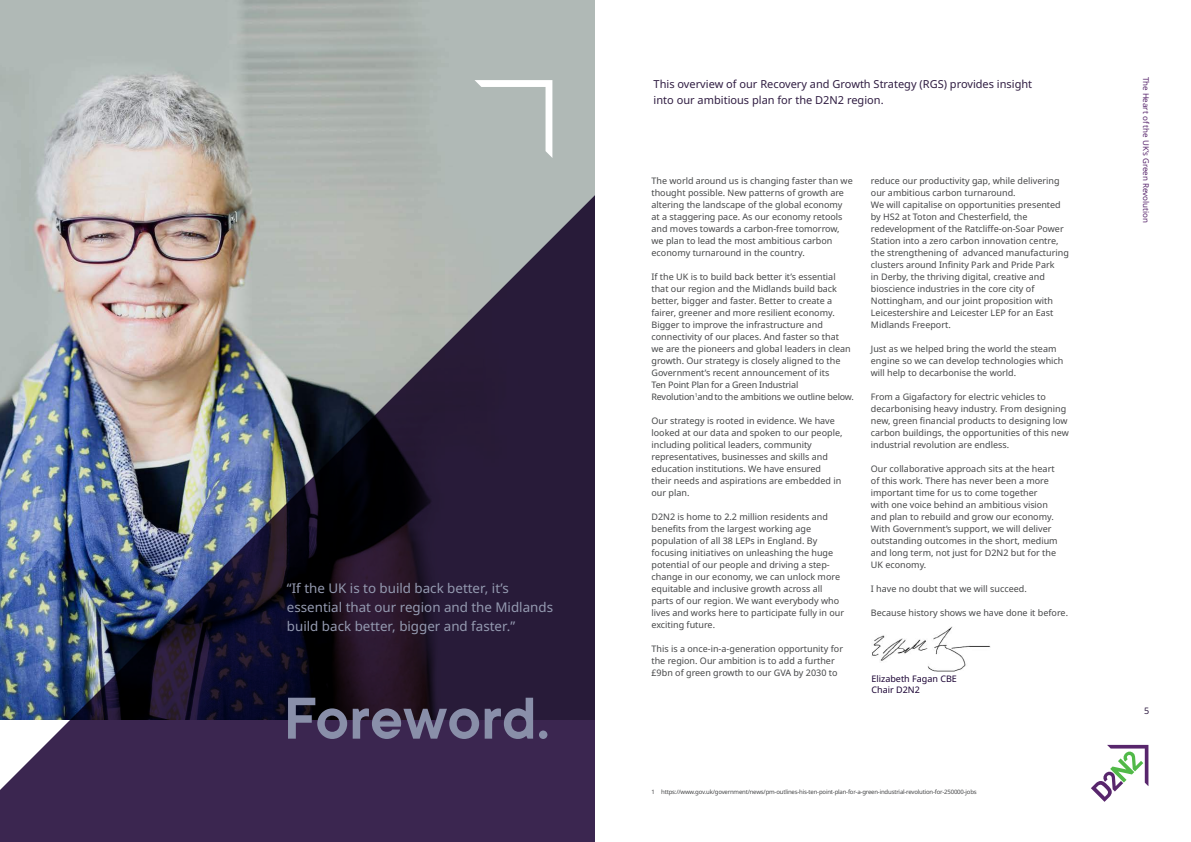
<style>
.page{position:relative;width:1191px;height:842px;background:#fff}
.page>*{position:absolute;margin:0;border:0;box-sizing:border-box;transform-origin:0 0}
.t1{font:600 65px "TT Commons";color:#898fa9}
.t2{font:13.3px/18.9px "Noto Sans";color:#959bb1}
.t3{font:11px/16px "Noto Sans";color:#301d42}
.t4{font:9px/12px "Noto Sans";color:#464748}
.t5{font:9px/10.8px "Noto Sans";color:#1b0334}
.t6{font:9px "Noto Sans";color:#301d42}
.t7{font:8px "Noto Sans";color:#58266c}
.t8{font:6px "Noto Sans";letter-spacing:-.03em;color:#464748}
</style>
<div class="page">
<img style="left:0;top:0;width:595px;height:194px">
<img style="left:0;top:194px;width:595px;height:648px">
<svg style="left:474px;top:80px;width:78px;height:78px"></svg>
<svg style="left:1091px;top:745px;width:57px;height:57px"></svg>
<img style="left:871px;top:626px;width:119px;height:45px">
<h2 class="t2" style="left:287px;top:579px;width:268px">“If the UK is to build back better, it’s essential that our region and the Midlands build back better, bigger and faster.”</h2>
<h1 class="t1" style="left:284px;top:683px;width:267px">Foreword.</h1>
<p class="t3" style="left:653px;top:77px;width:380px">This overview of our Recovery and Growth Strategy (RGS) provides insight into our ambitious plan for the D2N2 region.</p>
<p class="t4" style="left:651px;top:175px;width:203px">The world around us is changing faster than we thought possible. New patterns of growth are altering the landscape of the global economy at a staggering pace. As our economy retools and moves towards a carbon-free tomorrow, we plan to lead the most ambitious carbon economy turnaround in the country.</p>
<p class="t4" style="left:651px;top:271px;width:204px">If the UK is to build back better it’s essential that our region and the Midlands build back better, bigger and faster. Better to create a fairer, greener and more resilient economy.<br>Bigger to improve the infrastructure and connectivity of our places. And faster so that<br>we are the pioneers and global leaders in clean growth. Our strategy is closely aligned to the Government’s recent announcement of its<br>Ten Point Plan for a Green Industrial Revolution<sup>1</sup>andto the ambitions we outline below.</p>
<p class="t4" style="left:651px;top:415px;width:192px">Our strategy is rooted in evidence. We have looked at our data and spoken to our people, including political leaders, community representatives, businesses and skills and education institutions. We have ensured their needs and aspirations are embedded in our plan.</p>
<p class="t4" style="left:651px;top:511px;width:194px">D2N2 is home to 2.2 million residents and benefits from the largest working age population of all 38 LEPs in England. By focusing initiatives on unleashing the huge potential of our people and driving a step&shy;change in our economy, we can unlock more equitable and inclusive growth across all parts of our region. We want everybody who lives and works here to participate fully in our exciting future.</p>
<p class="t4" style="left:651px;top:643px;width:193px">This is a once-in-a-generation opportunity for the region. Our ambition is to add a further £9bn of green growth to our GVA by 2030 to</p>
<p class="t4" style="left:871px;top:175px;width:199px">reduce our productivity gap, while delivering our ambitious carbon turnaround.<br>We will capitalise on opportunities presented by HS2 at Toton and Chesterfield, the redevelopment of the Ratcliffe-on-Soar Power Station into a zero carbon innovation centre, the strengthening of advanced manufacturing clusters around Infinity Park and Pride Park<br>in Derby, the thriving digital, creative and bioscience industries in the core city of Nottingham, and our joint proposition with Leicestershire and Leicester LEP for an East Midlands Freeport.</p>
<p class="t4" style="left:871px;top:343px;width:194px">Just as we helped bring the world the steam engine so we can develop technologies which will help to decarbonise the world.</p>
<p class="t4" style="left:871px;top:391px;width:199px">From a Gigafactory for electric vehicles to decarbonising heavy industry. From designing new, green financial products to designing low carbon buildings, the opportunities of this new industrial revolution are endless.</p>
<p class="t4" style="left:871px;top:463px;width:188px">Our collaborative approach sits at the heart of this work. There has never been a more important time for us to come together with one voice behind an ambitious vision and plan to rebuild and grow our economy.<br>With Government’s support, we will deliver outstanding outcomes in the short, medium and long term, not just for D2N2 but for the UK economy.</p>
<p class="t4" style="left:871px;top:583px;width:157px">I have no doubt that we will succeed.</p>
<p class="t4" style="left:871px;top:607px;width:199px">Because history shows we have done it before.</p>
<p class="t5" style="left:871px;top:674px;width:87px">Elizabeth Fagan CBE<br>Chair D2N2</p>
<p class="t8" style="left:651px;top:788px;width:327px">1 https://www.gov.uk/government/news/pm-outlines-his-ten-point-plan-for-a-green-industrial-revolution-for-250000-jobs</p>
<p class="t7" style="left:1151px;top:77px;width:148px;rotate:90deg">The Heart of the UK’s Green Revolution</p>
<p class="t6" style="left:1144px;top:704px;width:7px">5</p>
</div>
